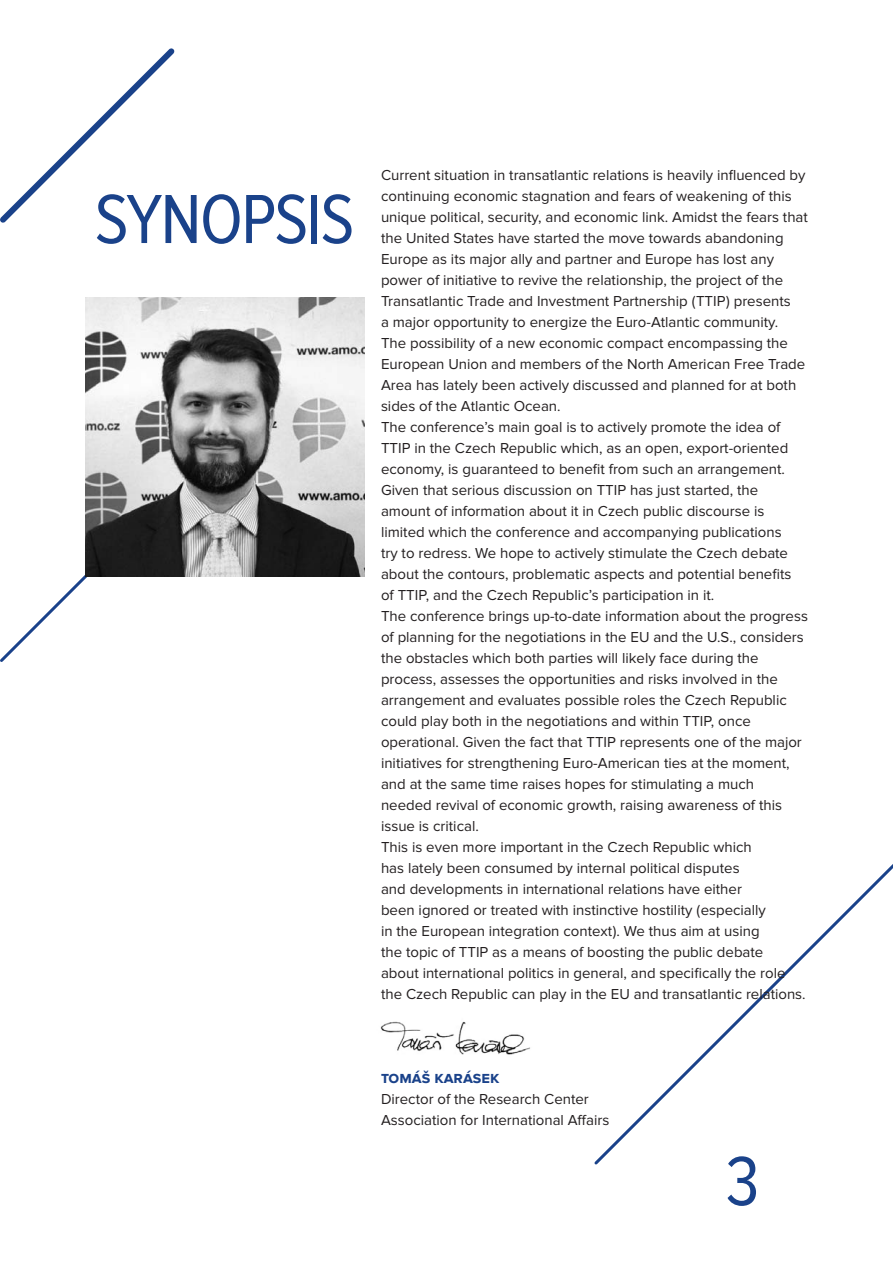
<style>
.page{position:relative;width:893px;height:1263px;background:#fff}
.page>*{position:absolute;margin:0;border:0;box-sizing:border-box;transform-origin:0 0}
.t1{font:72px "Proxima Nova Cond";letter-spacing:-.025em;color:#1a428a}
.t2{font:700 16.5px "Proxima Nova";color:#1a428a}
.t3{font:15px/21px "Proxima Nova";color:#231f20}
</style>
<div class="page">
<img style="left:380px;top:1021px;width:150px;height:34px">
<img style="left:85px;top:298px;width:279px;height:279px">
<svg style="left:594px;top:864px;width:299px;height:301px"></svg>
<svg style="left:0;top:48px;width:175px;height:175px"></svg>
<h1 class="t1" style="left:95px;top:192px;width:261px">SYNOPSIS</h1>
<p class="t3" style="left:381px;top:166px;width:428px">Current situation in transatlantic relations is heavily influenced by continuing economic stagnation and fears of weakening of this unique political, security, and economic link. Amidst the fears that the United States have started the move towards abandoning Europe as its major ally and partner and Europe has lost any power of initiative to revive the relationship, the project of the Transatlantic Trade and Investment Partnership ( TTIP ) presents<br>a major opportunity to energize the Euro-Atlantic community.<br>The possibility of a new economic compact encompassing the European Union and members of the North American Free Trade Area has lately been actively discussed and planned for at both sides of the Atlantic Ocean.<br>The conference’s main goal is to actively promote the idea of TTIP in the Czech Republic which, as an open, export-oriented economy, is guaranteed to benefit from such an arrangement.<br>Given that serious discussion on TTIP has just started, the amount of information about it in Czech public discourse is limited which the conference and accompanying publications<br>try to redress. We hope to actively stimulate the Czech debate about the contours, problematic aspects and potential benefits<br>of TTIP, and the Czech Republic’s participation in it.<br>The conference brings up-to-date information about the progress of planning for the negotiations in the EU and the U.S., considers the obstacles which both parties will likely face during the process, assesses the opportunities and risks involved in the arrangement and evaluates possible roles the Czech Republic could play both in the negotiations and within TTIP, once operational. Given the fact that TTIP represents one of the major initiatives for strengthening Euro-American ties at the moment, and at the same time raises hopes for stimulating a much needed revival of economic growth, raising awareness of this issue is critical.<br>This is even more important in the Czech Republic which<br>has lately been consumed by internal political disputes<br>and developments in international relations have either<br>been ignored or treated with instinctive hostility ( especially<br>in the European integration context ). We thus aim at using<br>the topic of TTIP as a means of boosting the public debate<br>about international politics in general, and specifically the role the Czech Republic can play in the EU and transatlantic relations.</p>
<p class="t2" style="left:381px;top:1071px;width:120px">TOMÁŠ KARÁSEK</p>
<p class="t3" style="left:381px;top:1090px;width:230px">Director of the Research Center<br>Association for International Affairs</p>
<h1 class="t1" style="left:725px;top:1154px;width:36px">3</h1>
</div>
